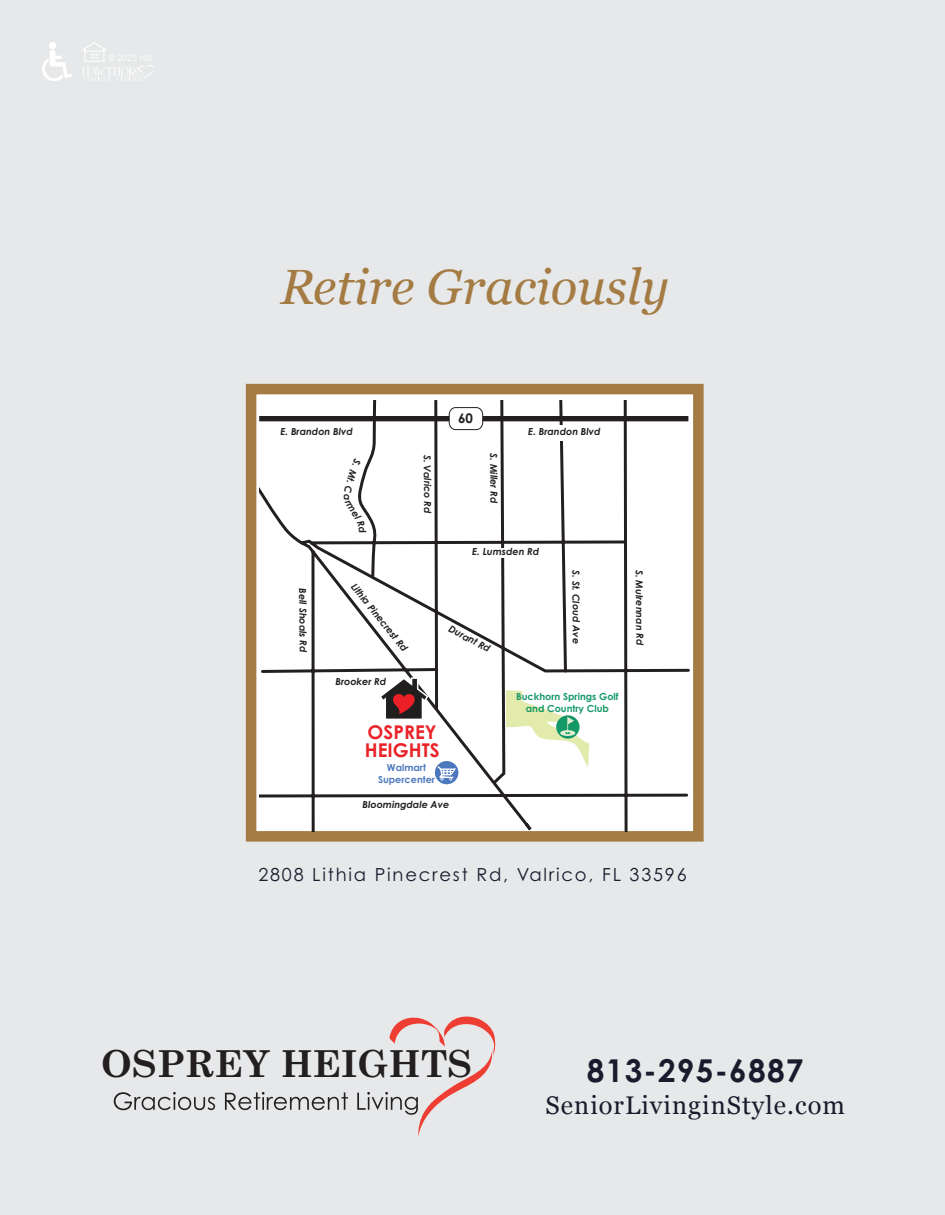
<style>
.page{position:relative;width:945px;height:1215px;background:#e6e8e9}
.page>*{position:absolute;margin:0;border:0;box-sizing:border-box;transform-origin:0 0}
.t1{font:italic 49.5px "Georgia";color:#a47b43}
.t2{font:700 37.05px "Century Schoolbook";color:#231f20}
.t3{font:700 31.5px "Century Gothic Pro";letter-spacing:.04em;color:#191c2d}
.t4{font:25.5px "Georgia";letter-spacing:.04em;color:#191c2d}
.t5{font:700 19.05px/18.3px "Century Gothic";color:#ea2329}
.t6{font:18px "Century Gothic Pro";letter-spacing:.1em;color:#191c2d}
.t7{font:700 13.35px "Century Gothic";color:#231f20}
.t8{font:italic 700 9.75px "Century Gothic";color:#231f20}
.t9{font:700 9.75px/11.7px "Century Gothic";color:#159868;text-align:center}
.t10{font:700 9.75px/11.7px "Century Gothic";color:#4b78bd;text-align:center}
</style>
<div class="page">
<svg style="left:114px;top:1092px;width:101px;height:18px"></svg>
<svg style="left:225px;top:1092px;width:123px;height:18px"></svg>
<svg style="left:357px;top:1017px;width:138px;height:119px"></svg>
<div style="left:246px;top:384px;width:458px;height:458px;background:#fff;border:10px solid #a47b43"></div>
<svg style="left:259px;top:400px;width:431px;height:431px"></svg>
<div style="left:449px;top:408px;width:34px;height:22px;background:#fff;border-radius:7px"></div>
<div style="left:449px;top:407px;width:34px;height:23px;border:1px solid #231f20;border-radius:7px"></div>
<div style="left:458px;top:548px;width:87px;height:10px;background:#fff"></div>
<div style="left:519px;top:425px;width:81px;height:16px;background:#fff"></div>
<svg style="left:379px;top:677px;width:50px;height:43px"></svg>
<div style="left:435px;top:761px;width:23px;height:23px;background:#4b78bd;border-radius:50%"></div>
<svg style="left:438px;top:766px;width:18px;height:15px"></svg>
<svg style="left:490px;top:400px;width:100px;height:387px"></svg>
<svg style="left:82px;top:42px;width:72px;height:39px"></svg>
<svg style="left:42px;top:50px;width:30px;height:31px"></svg>
<div style="left:49px;top:42px;width:7px;height:7px;background:#fff;border-radius:50%"></div>
<svg style="left:344px;top:458px;width:23px;height:75px"></svg>
<p class="t1" style="left:280px;top:251px;width:390px">Retire Graciously</p>
<p class="t8" style="left:281px;top:425px;width:74px">E. Brandon Blvd</p>
<p class="t8" style="left:433px;top:455px;width:60px;rotate:89deg">S. Valrico Rd</p>
<p class="t7" style="left:458px;top:410px;width:16px">60</p>
<p class="t8" style="left:500px;top:453px;width:52px;rotate:89deg">S. Miller Rd</p>
<p class="t8" style="left:528px;top:425px;width:74px">E. Brandon Blvd</p>
<p class="t8" style="left:309px;top:588px;width:66px;rotate:89deg">Bell Shoals Rd</p>
<p class="t8" style="left:358px;top:581px;width:85px;rotate:51deg">Lithia Pinecrest Rd</p>
<p class="t8" style="left:472px;top:545px;width:69px">E. Lumsden Rd</p>
<p class="t8" style="left:453px;top:622px;width:47px;rotate:28deg">Durant Rd</p>
<p class="t8" style="left:582px;top:570px;width:75px;rotate:89deg">S. St. Cloud Ave</p>
<p class="t8" style="left:645px;top:570px;width:77px;rotate:89deg">S. Mulrennan Rd</p>
<p class="t8" style="left:336px;top:675px;width:52px">Brooker Rd</p>
<p class="t5" style="left:365px;top:722px;width:76px">OSPREY<br>HEIGHTS</p>
<p class="t10" style="left:378px;top:762px;width:59px">Walmart<br>Supercenter</p>
<p class="t9" style="left:516px;top:691px;width:104px">Buckhorn Springs Golf and Country Club</p>
<p class="t8" style="left:363px;top:798px;width:88px">Bloomingdale Ave</p>
<p class="t6" style="left:258px;top:864px;width:430px">2808 Lithia Pinecrest Rd, Valrico, FL 33596</p>
<p class="t2" style="left:101px;top:1042px;width:373px">OSPREY HEIGHTS</p>
<p class="t3" style="left:587px;top:1051px;width:218px">813-295-6887</p>
<p class="t4" style="left:546px;top:1086px;width:301px">SeniorLivinginStyle.com</p>
</div>
